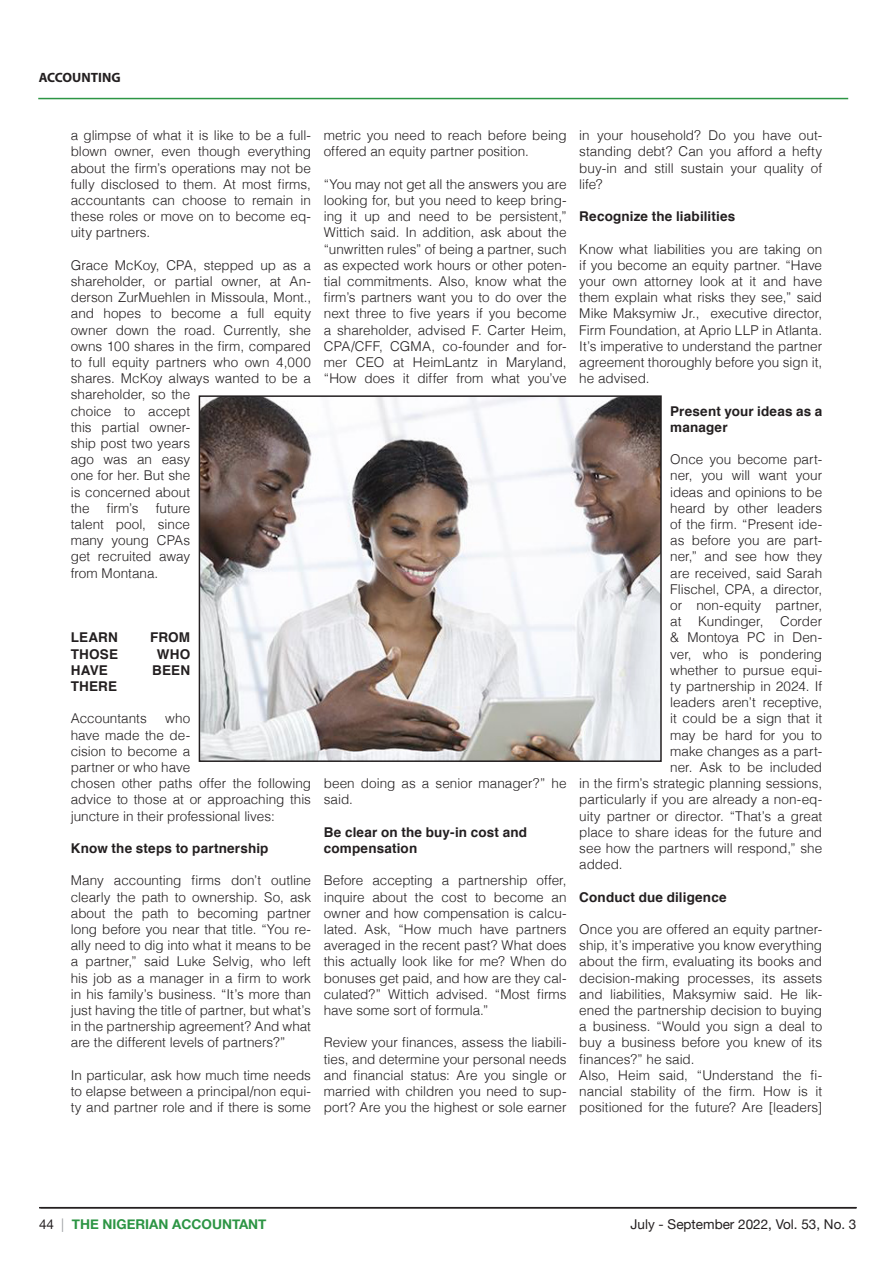
<style>
.page{position:relative;width:893px;height:1263px;background:#fff}
.page>*{position:absolute;margin:0;border:0;box-sizing:border-box;transform-origin:0 0}
.t1{font:300 13.5px/16.2px "Helvetica";color:#231f20;text-align:justify}
.t2{font:700 13.5px/16.2px "Helvetica";letter-spacing:.01em;color:#231f20}
.t3{font:13.5px "Helvetica Neue";color:#231f20}
.t4{font:700 13.5px "Helvetica Neue";color:#2c9544}
.t5{font:700 13.5px "Myriad Pro";color:#231f20}
.s1{font-weight:400;color:#a1a3a6}
</style>
<div class="page">
<img style="left:202px;top:398px;width:457px;height:361px">
<div style="left:199px;top:395px;width:463px;height:367px;border:2px solid #231f20"></div>
<hr style="left:39px;top:1207px;width:818px;height:1px;background:#231f20">
<hr style="left:38px;top:98px;width:810px;height:1px;background:#2c9544">
<p class="t5" style="left:39px;top:69px;width:83px">ACCOUNTING</p>
<p class="t1" style="left:71px;top:126px;width:242px">a glimpse of what it is like to be a full&shy;blown owner, even though everything about the firm’s operations may not be fully disclosed to them. At most firms, accountants can choose to remain in these roles or move on to become eq&shy;uity partners.</p>
<p class="t1" style="left:71px;top:256px;width:242px;text-align:left">Grace McKoy, CPA, stepped up as a shareholder, or partial owner, at An&shy;derson ZurMuehlen in Missoula, Mont., and hopes to become a full equity owner down the road. Currently, she owns 100 shares in the firm, compared to full equity partners who own 4,000 shares. McKoy always wanted to be a shareholder, so the<br>choice to accept<br>this partial owner-<br>ship post two years<br>ago was an easy<br>one for her. But she<br>is concerned about<br>the</p>
<p class="t1" style="left:71px;top:499px;width:121px;text-indent:85px">future talent pool, since many young CPAs get recruited away from Montana.</p>
<p class="t1" style="left:107px;top:499px;width:33px">firm’s</p>
<p class="t1" style="left:324px;top:126px;width:244px">metric you need to reach before being offered an equity partner position.</p>
<p class="t1" style="left:324px;top:175px;width:244px">“You may not get all the answers you are looking for, but you need to keep bring&shy;ing it up and need to be persistent,” Wittich said. In addition, ask about the “unwritten rules” of being a partner, such as expected work hours or other poten&shy;tial commitments. Also, know what the firm’s partners want you to do over the next three to five years if you become a shareholder, advised F. Carter Heim, CPA/CFF, CGMA, co-founder and for&shy;mer CEO at HeimLantz in Maryland, “How does it differ from what you’ve</p>
<p class="t2" style="left:71px;top:630px;width:49px">LEARN</p>
<p class="t2" style="left:150px;top:630px;width:42px">FROM</p>
<p class="t2" style="left:71px;top:646px;width:49px">THOSE</p>
<p class="t2" style="left:157px;top:646px;width:35px">WHO</p>
<p class="t2" style="left:71px;top:662px;width:39px">HAVE</p>
<p class="t2" style="left:152px;top:662px;width:39px">BEEN</p>
<p class="t2" style="left:71px;top:678px;width:48px">THERE</p>
<p class="t1" style="left:71px;top:709px;width:77px">Accountants</p>
<p class="t1" style="left:71px;top:709px;width:242px;text-align:left;text-indent:94px">who<br>have made the de-<br>cision to become a<br>partner or who have<br>chosen other paths offer the following advice to those at or approaching this juncture in their professional lives:</p>
<p class="t2" style="left:71px;top:840px;width:199px">Know the steps to partnership</p>
<p class="t1" style="left:71px;top:871px;width:242px">Many accounting firms don’t outline clearly the path to ownership. So, ask about the path to becoming partner long before you near that title. “You re&shy;ally need to dig into what it means to be a partner,” said Luke Selvig, who left his job as a manager in a firm to work in his family’s business. “It’s more than just having the title of partner, but what’s in the partnership agreement? And what are the different levels of partners?”</p>
<p class="t1" style="left:71px;top:1066px;width:242px">In particular, ask how much time needs to elapse between a principal/non equi&shy;ty and partner role and if there is some</p>
<p class="t1" style="left:324px;top:774px;width:244px">been doing as a senior manager?” he said.</p>
<p class="t2" style="left:324px;top:824px;width:205px">Be clear on the buy-in cost and</p>
<p class="t2" style="left:324px;top:840px;width:95px">compensation</p>
<p class="t1" style="left:324px;top:871px;width:244px">Before accepting a partnership offer, inquire about the cost to become an owner and how compensation is calcu&shy;lated. Ask, “How much have partners averaged in the recent past? What does this actually look like for me? When do bonuses get paid, and how are they cal&shy;culated?” Wittich advised. “Most firms have some sort of formula.”</p>
<p class="t1" style="left:324px;top:1033px;width:244px">Review your finances, assess the liabili&shy;ties, and determine your personal needs and financial status: Are you single or married with children you need to sup&shy;port? Are you the highest or sole earner</p>
<p class="t1" style="left:579px;top:126px;width:244px">in your household? Do you have out&shy;standing debt? Can you afford a hefty buy-in and still sustain your quality of life?</p>
<p class="t2" style="left:579px;top:208px;width:158px">Recognize the liabilities</p>
<p class="t1" style="left:579px;top:240px;width:244px">Know what liabilities you are taking on if you become an equity partner. “Have your own attorney look at it and have them explain what risks they see,” said Mike Maksymiw Jr., executive director, Firm Foundation, at Aprio LLP in Atlanta.<br>It’s imperative to understand the partner agreement thoroughly before you sign it, he advised.</p>
<p class="t2" style="left:670px;top:403px;width:153px">Present your ideas as a manager</p>
<p class="t1" style="left:670px;top:450px;width:153px">Once you become part-</p>
<p class="t1" style="left:670px;top:466px;width:153px">ner, you will want your</p>
<p class="t1" style="left:670px;top:483px;width:153px">ideas and opinions to be</p>
<p class="t1" style="left:670px;top:499px;width:153px">heard by other leaders</p>
<p class="t1" style="left:670px;top:515px;width:153px">of the firm. “Present ide-</p>
<p class="t1" style="left:670px;top:531px;width:153px">as before you are part-</p>
<p class="t1" style="left:670px;top:547px;width:153px">ner,” and see how they</p>
<p class="t1" style="left:670px;top:564px;width:153px">are received, said Sarah</p>
<p class="t1" style="left:670px;top:580px;width:153px">Flischel, CPA, a director,</p>
<p class="t1" style="left:670px;top:596px;width:153px">or non-equity partner,</p>
<p class="t1" style="left:670px;top:612px;width:153px">at Kundinger, Corder</p>
<p class="t1" style="left:670px;top:628px;width:153px">&amp; Montoya PC in Den-</p>
<p class="t1" style="left:670px;top:645px;width:153px">ver, who is pondering</p>
<p class="t1" style="left:670px;top:661px;width:153px">whether to pursue equi-</p>
<p class="t1" style="left:670px;top:677px;width:153px">ty partnership in 2024. If</p>
<p class="t1" style="left:670px;top:693px;width:153px">leaders aren’t receptive,</p>
<p class="t1" style="left:670px;top:709px;width:153px">it could be a sign that it</p>
<p class="t1" style="left:670px;top:726px;width:153px">may be hard for you to</p>
<p class="t1" style="left:670px;top:742px;width:153px">make changes as a part-</p>
<p class="t1" style="left:670px;top:758px;width:153px">ner. Ask to be included</p>
<p class="t1" style="left:579px;top:774px;width:244px">in the firm’s strategic planning sessions,</p>
<p class="t1" style="left:579px;top:790px;width:244px">particularly if you are already a non-eq-</p>
<p class="t1" style="left:579px;top:807px;width:244px">uity partner or director. “That’s a great</p>
<p class="t1" style="left:579px;top:823px;width:244px">place to share ideas for the future and</p>
<p class="t1" style="left:579px;top:839px;width:244px">see how the partners will respond,” she</p>
<p class="t1" style="left:579px;top:855px;width:45px">added.</p>
<p class="t2" style="left:579px;top:889px;width:149px">Conduct due diligence</p>
<p class="t1" style="left:579px;top:920px;width:244px">Once you are offered an equity partner&shy;ship, it’s imperative you know everything about the firm, evaluating its books and decision-making processes, its assets and liabilities, Maksymiw said. He lik&shy;ened the partnership decision to buying a business. “Would you sign a deal to buy a business before you knew of its finances?” he said.</p>
<p class="t1" style="left:579px;top:1066px;width:244px">Also, Heim said, “Understand the fi&shy;nancial stability of the firm. How is it positioned for the future? Are [leaders]</p>
<p class="t3" style="left:39px;top:1214px;width:17px">44</p>
<p class="t4" style="left:61px;top:1214px;width:207px"><span class="s1">|</span> THE NIGERIAN ACCOUNTANT</p>
<p class="t3" style="left:631px;top:1215px;width:227px">July - September 2022, Vol. 53, No. 3</p>
</div>
